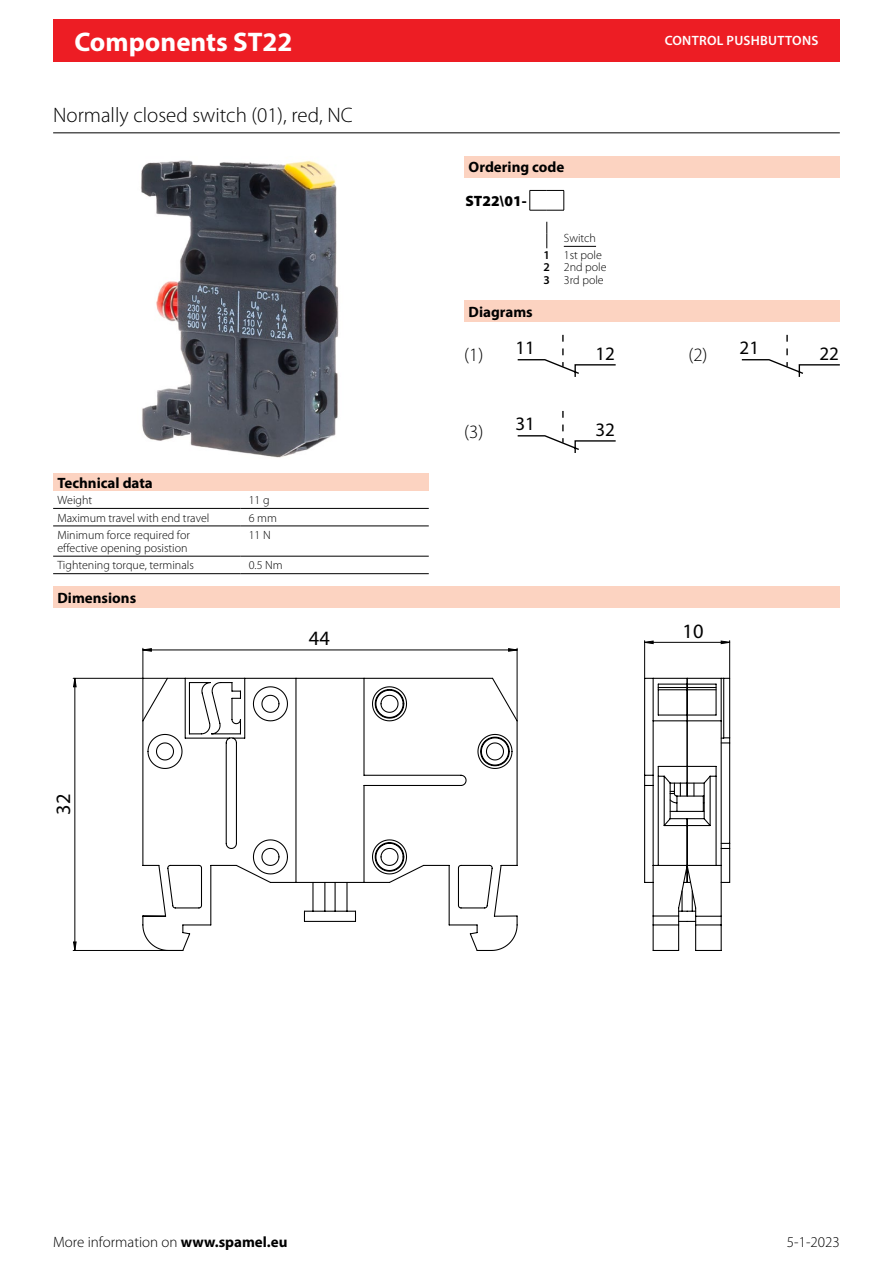
<style>
.page{position:relative;width:893px;height:1263px;background:#fff}
.page>*{position:absolute;margin:0;border:0;box-sizing:border-box;transform-origin:0 0}
.t1{font:700 27px "Myriad Pro";color:#fff}
.t2{font:300 21px "Myriad Pro";color:#000}
.Cecha_Wymiary{font:20.4px "Myriad Pro";color:#000}
.Cecha_schemat_napedu{font:19.05px "Myriad Pro";color:#000}
.Cecha_schemat_napedu-2{font:300 18.9px "Myriad Pro";color:#000}
.Überschrift{font:700 15px "Myriad Pro";color:#000}
.t3{font:300 15px "Myriad Pro";color:#000}
.TS_Bestellschlüssel{font:900 15px "Myriad Pro";color:#000}
.t4{font:600 13.5px "Myriad Pro";letter-spacing:.02em;color:#fff}
.Tabellenkörper{font:300 12px/12.8px "Myriad Pro";color:#000}
.TS_links{font:300 12px "Myriad Pro";color:#000}
.TS_links_unterstrich{font:300 12px "Myriad Pro";color:#000}
.TS_fett_zentriert{font:600 12px "Myriad Pro";color:#000}
.s1{font-weight:700}
</style>
<div class="page">
<div style="left:53px;top:19px;width:787px;height:43px;background:#ed1d24"></div>
<img style="left:141px;top:160px;width:198px;height:298px">
<div style="left:53px;top:474px;width:376px;height:17px;background:#fcd3c1"></div>
<hr style="left:53px;top:508px;width:187px;height:1px;background:#000">
<hr style="left:240px;top:508px;width:189px;height:1px;background:#000">
<hr style="left:53px;top:526px;width:187px;height:1px;background:#000">
<hr style="left:240px;top:526px;width:189px;height:1px;background:#000">
<hr style="left:53px;top:556px;width:187px;height:1px;background:#000">
<hr style="left:240px;top:556px;width:189px;height:1px;background:#000">
<hr style="left:53px;top:573px;width:187px;height:1px;background:#000">
<hr style="left:240px;top:573px;width:189px;height:1px;background:#000">
<div style="left:464px;top:156px;width:376px;height:21px;background:#fcd3c1"></div>
<svg style="left:529px;top:190px;width:36px;height:21px"></svg>
<svg style="left:547px;top:222px;width:1px;height:26px"></svg>
<hr style="left:564px;top:246px;width:32px;height:1px;background:#000">
<div style="left:464px;top:301px;width:376px;height:21px;background:#fcd3c1"></div>
<svg style="left:517px;top:335px;width:99px;height:42px"></svg>
<svg style="left:741px;top:335px;width:99px;height:42px"></svg>
<svg style="left:517px;top:411px;width:99px;height:42px"></svg>
<hr style="left:53px;top:132px;width:787px;height:1px;background:#000">
<div style="left:53px;top:587px;width:787px;height:21px;background:#fcd3c1"></div>
<svg style="left:73px;top:640px;width:657px;height:308px"></svg>
<hr style="left:645px;top:642px;width:85px;height:1px;background:#000">
<hr style="left:729px;top:641px;width:1px;height:37px;background:#000">
<hr style="left:644px;top:641px;width:1px;height:37px;background:#000">
<hr style="left:143px;top:649px;width:374px;height:1px;background:#000">
<hr style="left:517px;top:648px;width:1px;height:72px;background:#000">
<hr style="left:142px;top:648px;width:1px;height:72px;background:#000">
<hr style="left:74px;top:678px;width:1px;height:272px;background:#000">
<hr style="left:73px;top:950px;width:109px;height:1px;background:#000">
<hr style="left:73px;top:678px;width:94px;height:1px;background:#000">
<svg style="left:721px;top:641px;width:9px;height:3px"></svg>
<svg style="left:645px;top:641px;width:8px;height:3px"></svg>
<svg style="left:141px;top:677px;width:528px;height:274px"></svg>
<svg style="left:669px;top:677px;width:61px;height:274px"></svg>
<h1 class="t1" style="left:74px;top:24px;width:220px">Components ST22</h1>
<p class="t2" style="left:53px;top:104px;width:301px">Normally closed switch (01), red, NC</p>
<p class="Überschrift" style="left:57px;top:473px;width:97px">Technical data</p>
<p class="Tabellenkörper" style="left:57px;top:494px;width:36px">Weight</p>
<p class="Tabellenkörper" style="left:249px;top:494px;width:22px">11g</p>
<p class="Tabellenkörper" style="left:57px;top:511px;width:154px">Maximum travel with end travel</p>
<p class="Tabellenkörper" style="left:249px;top:511px;width:30px">6 mm</p>
<p class="Tabellenkörper" style="left:57px;top:529px;width:134px">Minimum force required for effective opening posistion</p>
<p class="Tabellenkörper" style="left:249px;top:529px;width:23px">11 N</p>
<p class="Tabellenkörper" style="left:57px;top:559px;width:138px">Tightening torque, terminals</p>
<p class="Tabellenkörper" style="left:249px;top:559px;width:35px">0.5 Nm</p>
<p class="Überschrift" style="left:57px;top:588px;width:80px">Dimensions</p>
<p class="Cecha_Wymiary" style="left:51px;top:814px;width:22px;rotate:-90deg">32</p>
<p class="Cecha_Wymiary" style="left:309px;top:626px;width:22px">44</p>
<p class="Überschrift" style="left:469px;top:158px;width:97px">Ordering code</p>
<p class="TS_Bestellschlüssel" style="left:465px;top:191px;width:63px">ST22\01-</p>
<p class="TS_links_unterstrich" style="left:564px;top:232px;width:34px">Switch</p>
<p class="TS_fett_zentriert" style="left:544px;top:247px;width:8px">1</p>
<p class="TS_links" style="left:564px;top:248px;width:40px">1st pole</p>
<p class="TS_fett_zentriert" style="left:544px;top:260px;width:8px">2</p>
<p class="TS_links" style="left:564px;top:261px;width:44px">2nd pole</p>
<p class="TS_fett_zentriert" style="left:544px;top:273px;width:8px">3</p>
<p class="TS_links" style="left:564px;top:274px;width:41px">3rd pole</p>
<p class="t4" style="left:665px;top:32px;width:155px">CONTROL PUSHBUTTONS</p>
<p class="Überschrift" style="left:469px;top:302px;width:66px">Diagrams</p>
<p class="Cecha_schemat_napedu-2" style="left:464px;top:345px;width:72px">(1) <sup>11</sup></p>
<p class="Cecha_schemat_napedu" style="left:595px;top:342px;width:21px">12</p>
<p class="Cecha_schemat_napedu-2" style="left:688px;top:345px;width:72px">(2) <sup>21</sup></p>
<p class="Cecha_schemat_napedu" style="left:819px;top:342px;width:21px">22</p>
<p class="Cecha_schemat_napedu-2" style="left:464px;top:421px;width:72px">(3) <sup>31</sup></p>
<p class="Cecha_schemat_napedu" style="left:595px;top:418px;width:21px">32</p>
<p class="Cecha_Wymiary" style="left:682px;top:618px;width:22px">10</p>
<p class="t3" style="left:53px;top:1234px;width:236px">More information on <span class="s1">www.spamel.eu</span></p>
<p class="t3" style="left:787px;top:1234px;width:54px">5-1-2023</p>
</div>
